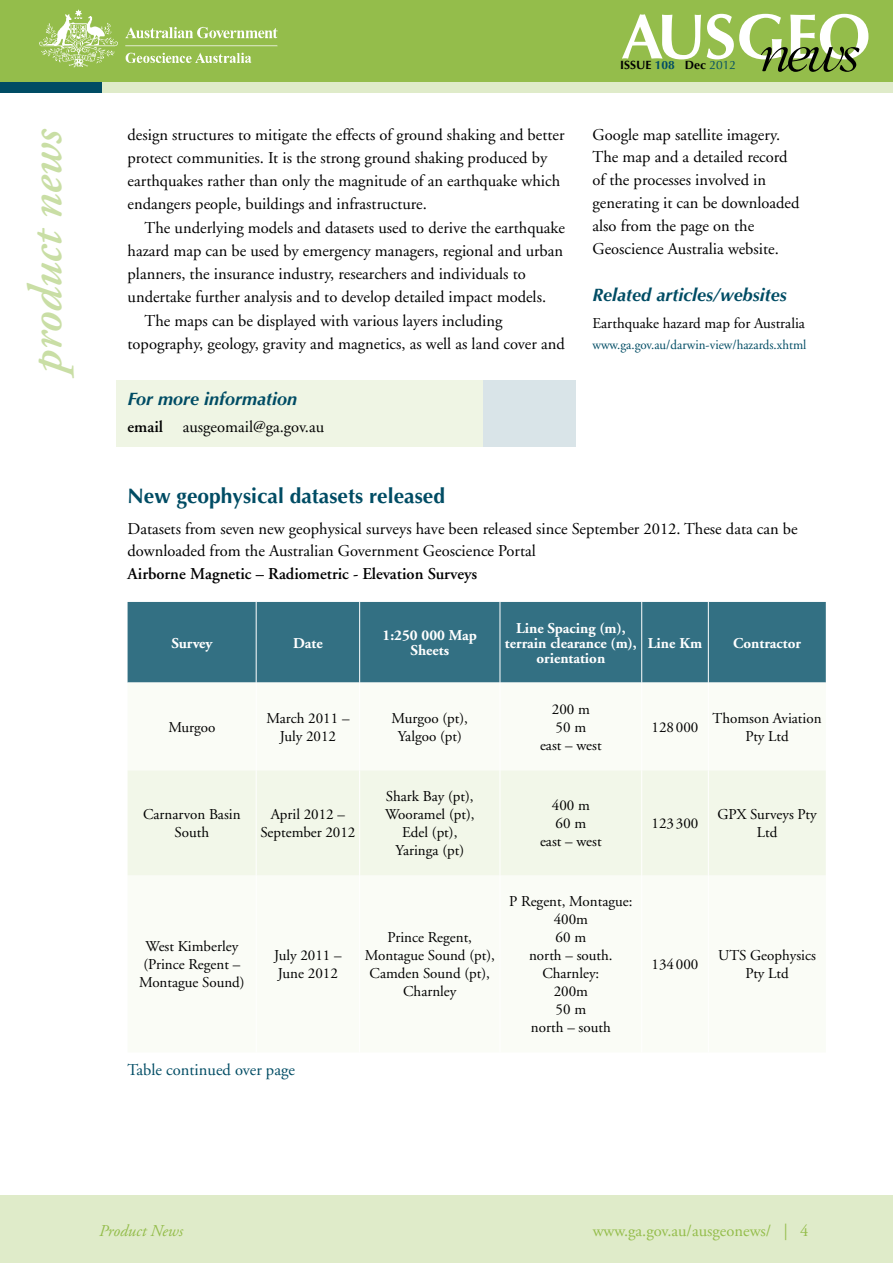
<style>
.page{position:relative;width:893px;height:1263px;background:#fff}
.page>*{position:absolute;margin:0;border:0;box-sizing:border-box;transform-origin:0 0}
.t1{font:italic 600 48px "Adobe Garamond";color:#c9dea5}
.t2{font:700 21px "Optima";color:#004c64}
.t3{font:italic 700 18px "Optima";color:#004c64}
.t4{font:16.5px/22.8px "Adobe Garamond";color:#000}
.t5{font:600 16.5px "Adobe Garamond";color:#000}
.t6{font:16.5px "Adobe Garamond";color:#94bd4b}
.t7{font:16.5px "Adobe Garamond";color:#004c64}
.t8{font:italic 16.5px "Adobe Garamond";color:#94bd4b}
.t9{font:15px/18px "Adobe Garamond";color:#000;text-align:center}
.t10{font:700 15px/15px "Adobe Garamond";color:#fff;text-align:center}
.t11{font:13.5px "Adobe Garamond";color:#004c64;scale:.96 1}
.t12{font:700 12px "Optima";color:#000}
.s1{font-weight:600}
.s2{color:#004c64}
.s3{font-weight:400;color:#004c64}
.s4{font-style:inherit}
</style>
<div class="page">
<div style="left:0;top:13px;width:893px;height:80px;background:#dfebc9"></div>
<div style="left:0;top:11px;width:102px;height:82px;background:#004c64"></div>
<div style="left:0;top:0;width:893px;height:82px;background:#94bd4b"></div>
<div style="left:0;top:1195px;width:893px;height:68px;background:#dfebc9"></div>
<svg style="left:622px;top:14px;width:79px;height:45px"></svg>
<svg style="left:707px;top:14px;width:161px;height:58px"></svg>
<img style="left:39px;top:9px;width:239px;height:59px">
<div style="left:116px;top:380px;width:380px;height:67px;background:#eff5e4"></div>
<div style="left:483px;top:380px;width:92px;height:67px;background:#d9e4e8"></div>
<div style="left:128px;top:602px;width:698px;height:80px;background:#337083"></div>
<div style="left:128px;top:682px;width:698px;height:194px;background:#fafcf6"></div>
<div style="left:128px;top:770px;width:698px;height:105px;background:#f2f7e9"></div>
<hr style="left:256px;top:602px;width:1px;height:80px;background:#fff">
<hr style="left:359px;top:602px;width:1px;height:80px;background:#fff">
<hr style="left:500px;top:602px;width:1px;height:80px;background:#fff">
<hr style="left:641px;top:602px;width:1px;height:80px;background:#fff">
<hr style="left:708px;top:602px;width:1px;height:80px;background:#fff">
<hr style="left:256px;top:682px;width:1px;height:88px;background:#fff">
<hr style="left:359px;top:682px;width:1px;height:88px;background:#fff">
<hr style="left:500px;top:682px;width:1px;height:88px;background:#fff">
<hr style="left:641px;top:682px;width:1px;height:88px;background:#fff">
<hr style="left:708px;top:682px;width:1px;height:88px;background:#fff">
<hr style="left:256px;top:770px;width:1px;height:105px;background:#fff">
<hr style="left:359px;top:770px;width:1px;height:105px;background:#fff">
<hr style="left:500px;top:770px;width:1px;height:105px;background:#fff">
<hr style="left:641px;top:770px;width:1px;height:105px;background:#fff">
<hr style="left:708px;top:770px;width:1px;height:105px;background:#fff">
<hr style="left:256px;top:875px;width:1px;height:177px;background:#fff">
<hr style="left:359px;top:875px;width:1px;height:177px;background:#fff">
<hr style="left:500px;top:875px;width:1px;height:177px;background:#fff">
<hr style="left:641px;top:875px;width:1px;height:177px;background:#fff">
<hr style="left:708px;top:875px;width:1px;height:177px;background:#fff">
<h1 class="t1" style="left:20px;top:373px;width:246px;rotate:-90deg">product news</h1>
<p class="t4" style="left:128px;top:123px;width:438px;line-height:23.2px">design structures to mitigate the effects of ground shaking and better protect communities. It is the strong ground shaking produced by earthquakes rather than only the magnitude of an earthquake which endangers people, buildings and infrastructure.</p>
<p class="t4" style="left:145px;top:216px;width:422px">The underlying models and datasets used to derive the earthquake</p>
<p class="t4" style="left:128px;top:240px;width:437px">hazard map can be used by emergency managers, regional and urban</p>
<p class="t4" style="left:128px;top:263px;width:400px">planners, the insurance industry, researchers and individuals to</p>
<p class="t4" style="left:128px;top:286px;width:420px">undertake further analysis and to develop detailed impact models.</p>
<p class="t4" style="left:145px;top:309px;width:359px">The maps can be displayed with various layers including</p>
<p class="t4" style="left:128px;top:333px;width:439px">topography, geology, gravity and magnetics, as well as land cover and</p>
<p class="t3" style="left:128px;top:388px;width:171px">For more information</p>
<p class="t4" style="left:128px;top:415px;width:198px"><span class="s1">email</span> ausgeomail@ga.gov.au</p>
<p class="t12" style="left:620px;top:58px;width:118px">issue <span class="s2">108</span> Dec <span class="s3">2012</span></p>
<p class="t4" style="left:592px;top:123px;width:208px">Google map satellite imagery.<br>The map and a detailed record of the processes involved in generating it can be downloaded also from the page on the<br>Geoscience Australia website.</p>
<p class="t3" style="left:592px;top:284px;width:196px">Related articles/websites</p>
<p class="t9" style="left:592px;top:314px;width:214px">Earthquake hazard map for Australia</p>
<p class="t11" style="left:592px;top:337px;width:224px">www.ga.gov.au/darwin-view/hazards.xhtml</p>
<p class="t2" style="left:128px;top:484px;width:319px">New geophysical datasets released</p>
<p class="t4" style="left:128px;top:518px;width:672px">Datasets from seven new geophysical surveys have been released since September 2012. These data can be downloaded from the Australian Government Geoscience Portal</p>
<p class="t5" style="left:128px;top:565px;width:351px">Airborne Magnetic – Radiometric - Elevation Surveys</p>
<p class="t10" style="left:171px;top:636px;width:42px">Survey</p>
<p class="t10" style="left:293px;top:636px;width:31px">Date</p>
<p class="t10" style="left:383px;top:628px;width:96px">1:250 000 Map<br>Sheets</p>
<p class="t10" style="left:505px;top:621px;width:133px">Line Spacing (m), terrain clearance (m), orientation</p>
<p class="t10" style="left:648px;top:636px;width:56px">Line Km</p>
<p class="t10" style="left:733px;top:636px;width:69px">Contractor</p>
<p class="t9" style="left:168px;top:718px;width:49px">Murgoo</p>
<p class="t9" style="left:266px;top:709px;width:85px">March 2011 –<br>July 2012</p>
<p class="t9" style="left:392px;top:709px;width:78px">Murgoo (pt),<br>Yalgoo (pt)</p>
<p class="t9" style="left:540px;top:700px;width:63px">200 m<br>50 m<br>east – west</p>
<p class="t9" style="left:143px;top:806px;width:99px">Carnarvon Basin<br>South</p>
<p class="t9" style="left:260px;top:806px;width:96px">April 2012 –<br>September 2012</p>
<p class="t9" style="left:385px;top:788px;width:91px">Shark Bay (pt),<br>Wooramel (pt),<br>Edel (pt),<br>Yaringa (pt)</p>
<p class="t9" style="left:540px;top:797px;width:63px">400 m<br>60 m<br>east – west</p>
<p class="t9" style="left:139px;top:938px;width:107px">West Kimberley (Prince Regent –<br>Montague Sound)</p>
<p class="t9" style="left:274px;top:947px;width:69px;text-align:left">July 2011 –<br>June 2012</p>
<p class="t7" style="left:128px;top:1061px;width:169px">Table continued over page</p>
<p class="t9" style="left:365px;top:929px;width:132px">Prince Regent,<br>Montague Sound (pt),<br>Camden Sound (pt),<br>Charnley</p>
<p class="t9" style="left:509px;top:893px;width:125px">P Regent, Montague:<br>400m<br>60 m<br>north – south.<br>Charnley:<br>200m<br>50 m<br>north – south</p>
<p class="t9" style="left:652px;top:718px;width:48px">128000</p>
<p class="t9" style="left:713px;top:709px;width:110px">Thomson Aviation<br>Pty Ltd</p>
<p class="t9" style="left:652px;top:815px;width:48px">123 300</p>
<p class="t9" style="left:717px;top:806px;width:101px">GPX Surveys Pty<br>Ltd</p>
<p class="t9" style="left:652px;top:956px;width:48px">134000</p>
<p class="t9" style="left:718px;top:947px;width:99px">UTS Geophysics<br>Pty Ltd</p>
<p class="t8" style="left:99px;top:1222px;width:85px">Product News</p>
<p class="t6" style="left:593px;top:1222px;width:217px">www.ga.gov.au/ausgeonews/ | <span class="s4">4</span></p>
</div>
